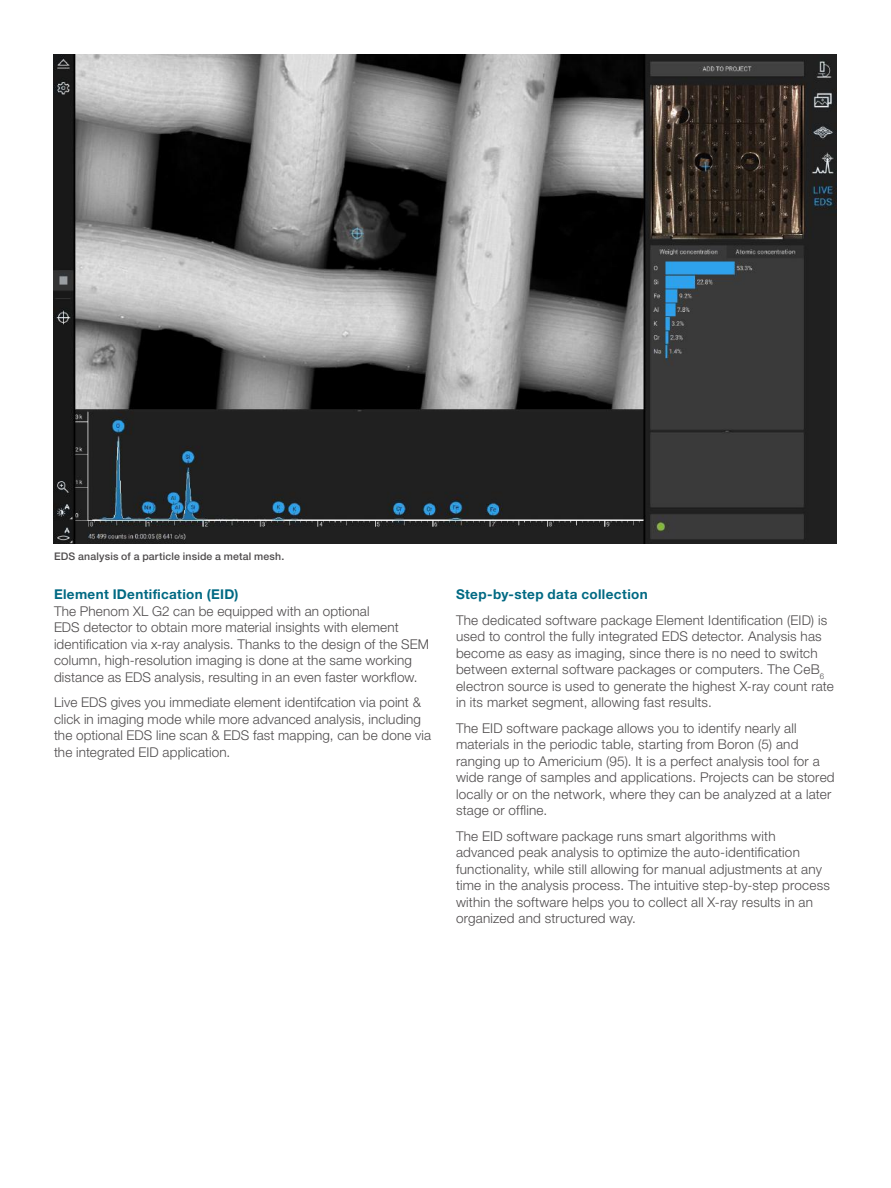
<style>
.page{position:relative;width:891px;height:1188px;background:#fff}
.page>*{position:absolute;margin:0;border:0;box-sizing:border-box;transform-origin:0 0}
.t1{font:300 13.5px/16.5px "Helvetica Neue LT Pro";letter-spacing:.015em;color:#4e4b4c}
.t2{font:700 13.5px "Helvetica Neue LT Pro";letter-spacing:.025em;color:#006983}
.t3{font:500 10.5px "Helvetica Neue LT Pro";letter-spacing:.015em;color:#4e4b4c}
</style>
<div class="page">
<img style="left:54px;top:54px;width:783px;height:489px">
<p class="t3" style="left:54px;top:549px;width:232px">EDS analysis of a particle inside a metal mesh.</p>
<p class="t2" style="left:54px;top:586px;width:186px">Element IDentification (EID)</p>
<p class="t1" style="left:54px;top:602px;width:377px">The Phenom XL G2 can be equipped with an optional<br>EDS detector to obtain more material insights with element identification via x-ray analysis. Thanks to the design of the SEM column, high-resolution imaging is done at the same working distance as EDS analysis, resulting in an even faster workflow.</p>
<p class="t1" style="left:54px;top:694px;width:379px">Live EDS gives you immediate element identifcation via point &amp; click in imaging mode while more advanced analysis, including the optional EDS line scan &amp; EDS fast mapping, can be done via the integrated EID application.</p>
<p class="t2" style="left:456px;top:586px;width:193px">Step-by-step data collection</p>
<p class="t1" style="left:456px;top:611px;width:379px">The dedicated software package Element Identification (EID) is used to control the fully integrated EDS detector. Analysis has become as easy as imaging, since there is no need to switch between external software packages or computers. The CeB<sub>6 </sub>electron source is used to generate the highest X-ray count rate in its market segment, allowing fast results.</p>
<p class="t1" style="left:456px;top:719px;width:380px">The EID software package allows you to identify nearly all materials in the periodic table, starting from Boron (5) and ranging up to Americium (95). It is a perfect analysis tool for a wide range of samples and applications. Projects can be stored locally or on the network, where they can be analyzed at a later stage or offline.</p>
<p class="t1" style="left:456px;top:827px;width:376px">The EID software package runs smart algorithms with advanced peak analysis to optimize the auto-identification functionality, while still allowing for manual adjustments at any time in the analysis process. The intuitive step-by-step process within the software helps you to collect all X-ray results in an organized and structured way.</p>
</div>
